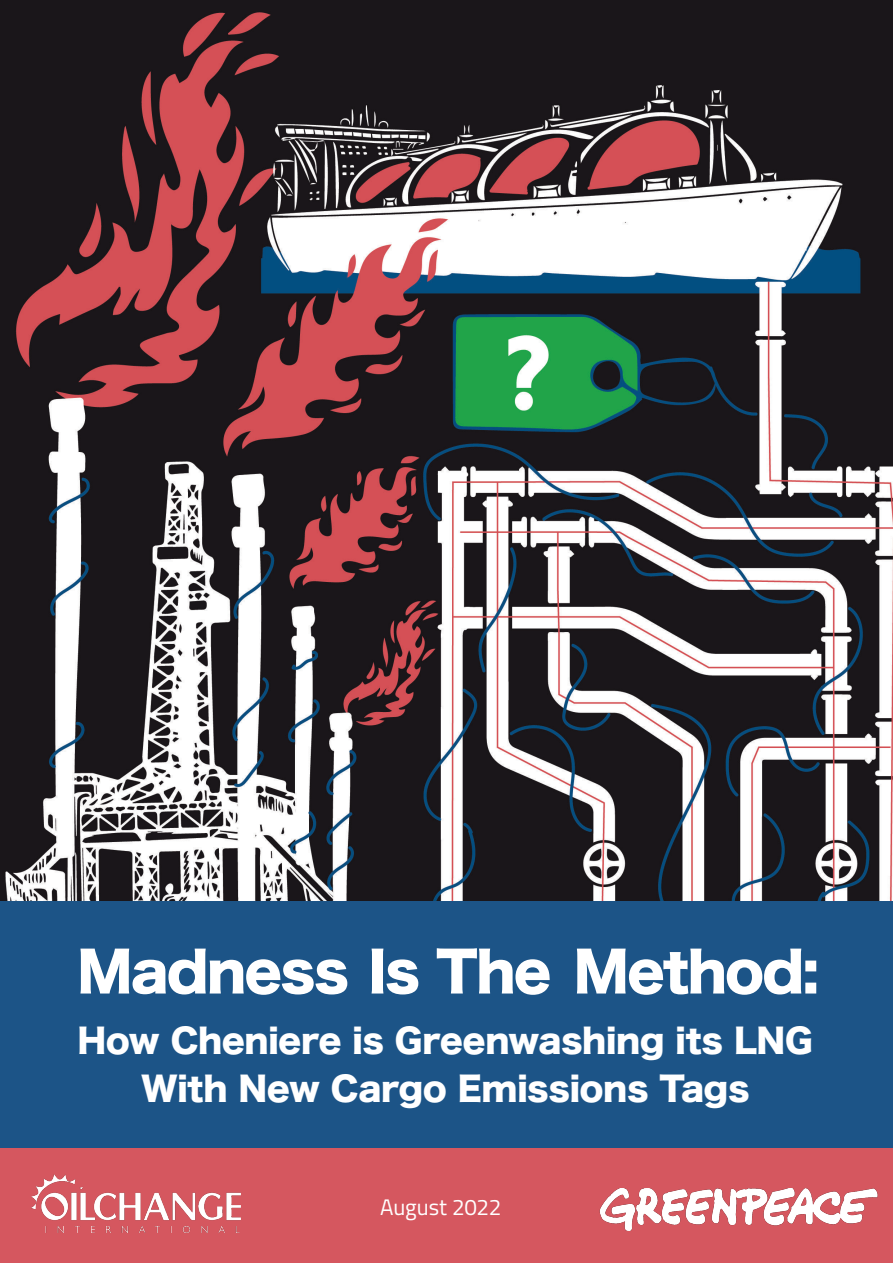
<style>
.page{position:relative;width:893px;height:1263px;background:#fff}
.page>*{position:absolute;margin:0;border:0;box-sizing:border-box;transform-origin:0 0}
._35_Header_Titillium{font:54px "Hira Kaku Std W8";letter-spacing:-.03em;color:#fff}
._35_Header_Titillium-2{font:33px "Hira Kaku Std W8";letter-spacing:-.01em;color:#fff}
._8_Source_Sans_Pro{font:22.5px "Titillium Web";letter-spacing:-.01em;color:#fff}
</style>
<div class="page">
<img style="left:0;top:0;width:893px;height:901px">
<div style="left:0;top:1148px;width:893px;height:115px;background:#d5575f"></div>
<div style="left:0;top:901px;width:893px;height:247px;background:#1c5487"></div>
<img style="left:599px;top:1188px;width:279px;height:42px">
<img style="left:32px;top:1175px;width:209px;height:57px">
<p class="_35_Header_Titillium" style="left:77px;top:942px;width:743px">Madness Is The Method:</p>
<p class="_35_Header_Titillium-2" style="left:78px;top:1022px;width:737px">How Cheniere is Greenwashing its LNG</p>
<p class="_35_Header_Titillium-2" style="left:141px;top:1070px;width:610px">With New Cargo Emissions Tags</p>
<p class="_8_Source_Sans_Pro" style="left:380px;top:1191px;width:123px">August 2022</p>
</div>
